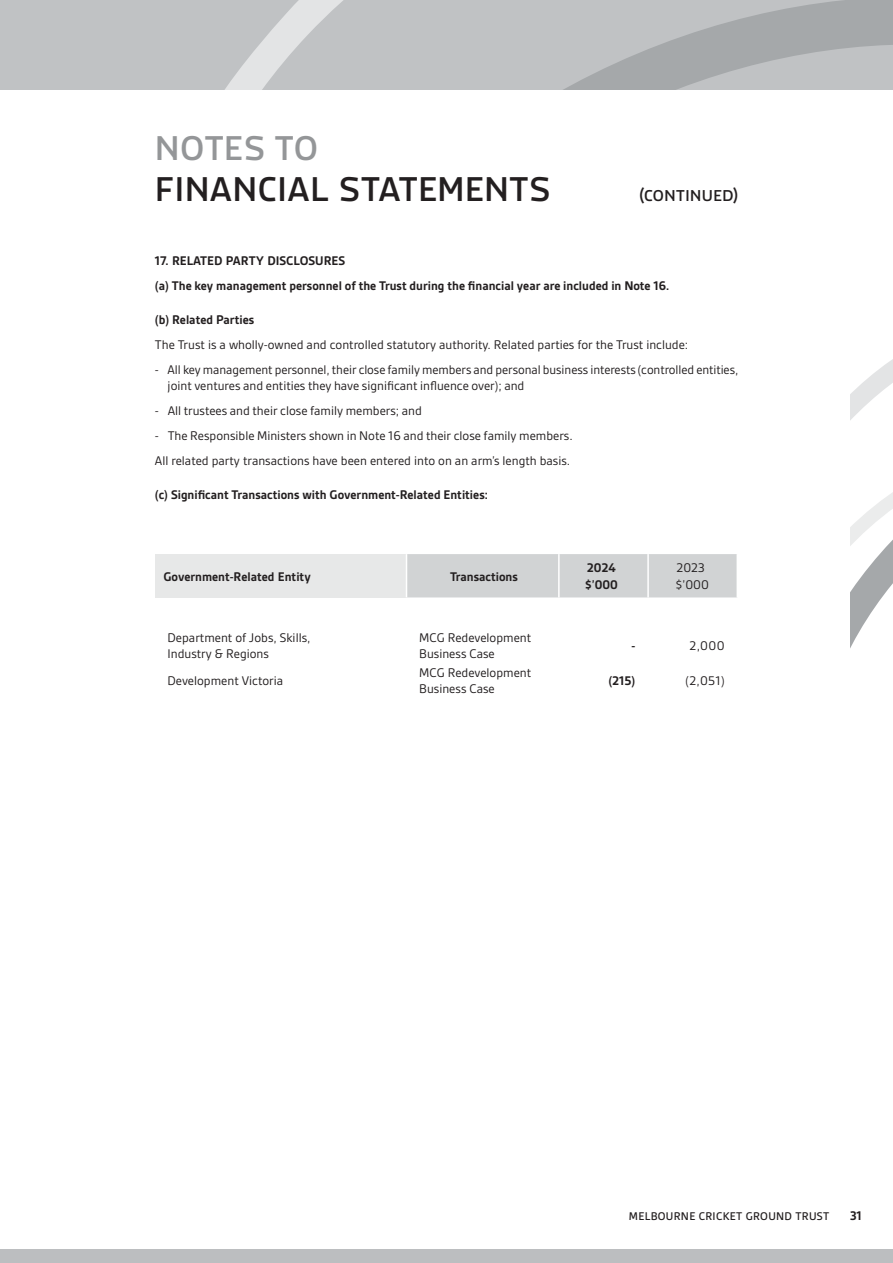
<style>
.page{position:relative;width:893px;height:1263px;background:#fff}
.page>*{position:absolute;margin:0;border:0;box-sizing:border-box;transform-origin:0 0}
.PAGE_TITLES{font:500 36px/40.5px "Macho Modular";letter-spacing:.015em;color:#231f20}
.PAGE_TITLES-2{font:500 16.5px "Macho Modular";letter-spacing:.02em;color:#231f20}
.normal_text{font:13.5px/16.5px "Gesta";color:#231f20}
.normal_text-2{font:700 13.5px "Gesta";color:#231f20}
.Dash_Text{font:13.5px "Gesta";color:#231f20}
.Financials_Copy_Top2{font:700 13.5px "Gesta";color:#231f20}
.Financials_Sub_Heads{font:700 13.5px "Gesta";color:#231f20}
.Financials_Copy{font:700 13.5px/16.5px "Gesta";color:#231f20}
.Financials_Copy-2{font:13.5px/16.5px "Gesta";color:#231f20}
.Financials_Body_Bold{font:700 13.5px "Gesta";color:#231f20}
.t1{font:500 12px "Gesta";letter-spacing:.025em;color:#231f20}
.s1{color:#949698}
</style>
<div class="page">
<div style="left:0;top:1249px;width:893px;height:14px;background:#bcbec0"></div>
<svg style="left:850px;top:359px;width:43px;height:289px"></svg>
<div style="left:0;top:0;width:893px;height:89px;background:#c0c2c4"></div>
<svg style="left:225px;top:51px;width:29px;height:38px"></svg>
<svg style="left:254px;top:0;width:639px;height:89px"></svg>
<div style="left:155px;top:554px;width:251px;height:43px;background:#e7e8e8"></div>
<div style="left:407px;top:554px;width:330px;height:43px;background:#d1d3d4"></div>
<hr style="left:558px;top:554px;width:2px;height:43px;background:#fff">
<hr style="left:647px;top:554px;width:2px;height:43px;background:#fff">
<p class="PAGE_TITLES" style="left:155px;top:128px;width:397px"><span class="s1">NOTES TO<br></span>FINANCIAL STATEMENTS</p>
<p class="PAGE_TITLES-2" style="left:639px;top:186px;width:100px">(CONTINUED)</p>
<p class="Financials_Sub_Heads" style="left:155px;top:253px;width:192px">17. RELATED PARTY DISCLOSURES</p>
<p class="normal_text-2" style="left:155px;top:278px;width:516px">(a) The key management personnel of the Trust during the financial year are included in Note 16.</p>
<p class="normal_text-2" style="left:155px;top:312px;width:101px">(b) Related Parties</p>
<p class="normal_text" style="left:155px;top:336px;width:535px">The Trust is a wholly-owned and controlled statutory authority. Related parties for the Trust include:</p>
<p class="normal_text" style="left:168px;top:361px;width:572px;text-indent:-13px">- All key management personnel, their close family members and personal business interests (controlled entities, joint ventures and entities they have significant influence over); and</p>
<p class="normal_text" style="left:155px;top:402px;width:269px">- All trustees and their close family members; and</p>
<p class="normal_text" style="left:155px;top:427px;width:419px">- The Responsible Ministers shown in Note 16 and their close family members.</p>
<p class="Dash_Text" style="left:155px;top:453px;width:417px">All related party transactions have been entered into on an arm’s length basis.</p>
<p class="normal_text-2" style="left:155px;top:487px;width:334px">(c) Significant Transactions with Government-Related Entities:</p>
<p class="Financials_Copy_Top2" style="left:163px;top:569px;width:149px">Government-Related Entity</p>
<p class="Financials_Copy_Top2" style="left:450px;top:569px;width:69px">Transactions</p>
<p class="Financials_Copy" style="left:585px;top:560px;width:35px">2024 $’000</p>
<p class="Financials_Copy-2" style="left:675px;top:560px;width:35px">2023 $’000</p>
<p class="normal_text" style="left:168px;top:629px;width:144px">Department of Jobs, Skills,<br>Industry &amp; Regions</p>
<p class="normal_text" style="left:419px;top:629px;width:113px">MCG Redevelopment<br>Business Case</p>
<p class="Financials_Body_Bold" style="left:631px;top:638px;width:5px">-</p>
<p class="normal_text" style="left:689px;top:637px;width:37px">2,000</p>
<p class="normal_text" style="left:168px;top:672px;width:117px">Development Victoria</p>
<p class="normal_text" style="left:419px;top:664px;width:113px">MCG Redevelopment<br>Business Case</p>
<p class="Financials_Body_Bold" style="left:608px;top:673px;width:28px">(215)</p>
<p class="normal_text" style="left:685px;top:672px;width:41px">(2,051)</p>
<p class="t1" style="left:629px;top:1210px;width:202px">MELBOURNE CRICKET GROUND TRUST</p>
<p class="normal_text-2" style="left:850px;top:1208px;width:13px">31</p>
</div>
